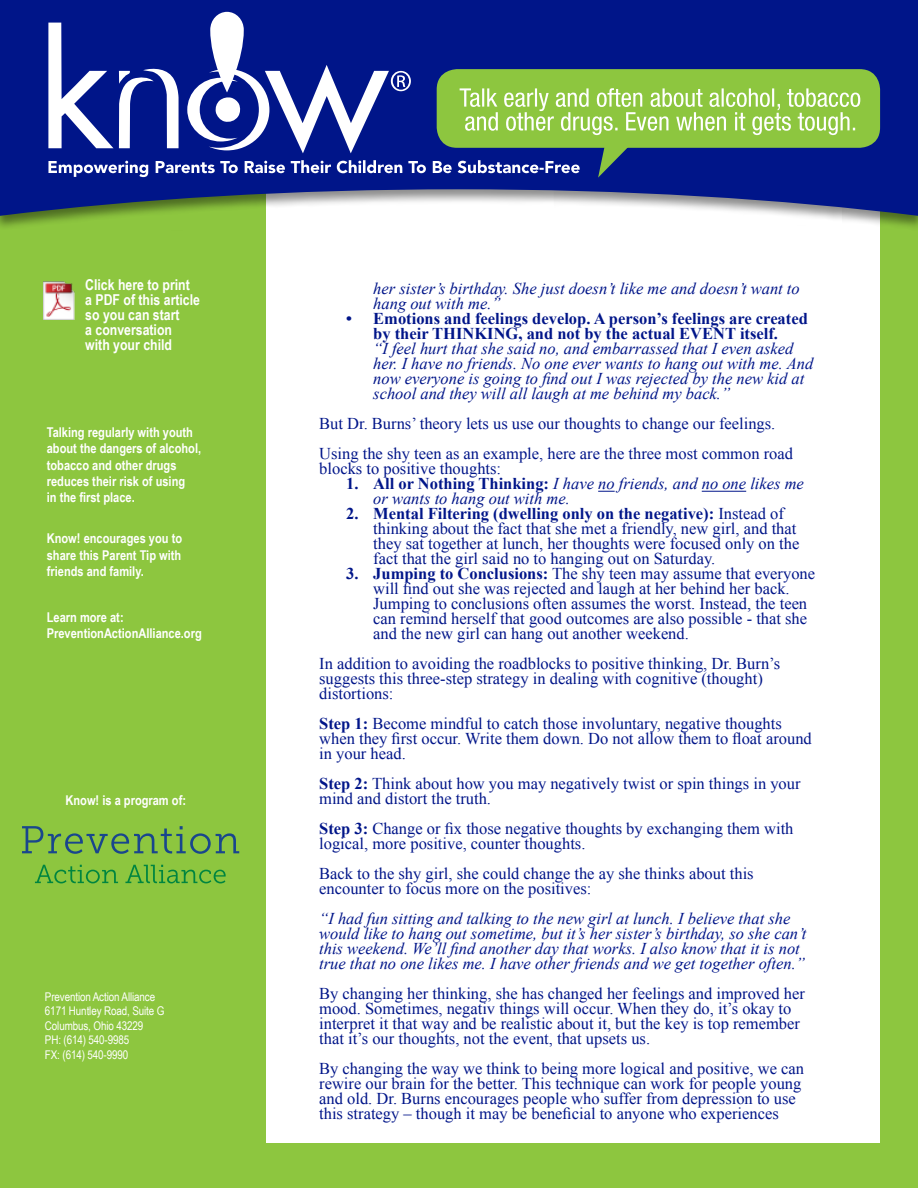
<style>
.page{position:relative;width:918px;height:1188px;background:#fff}
.page>*{position:absolute;margin:0;border:0;box-sizing:border-box;transform-origin:0 0}
.t1{font:16.5px/15px "Times New Roman";color:#001589}
.t2{font:italic 16.5px/15px "Times New Roman";color:#001589}
.t3{font:700 16.5px/15px "Times New Roman";color:#001589;text-align:center}
.t4{font:700 15px/15px "Arial Narrow";color:#fff}
.t5{font:700 13.5px/16.2px "Arial Narrow";color:#fff}
.t6{font:12px/14.4px "Arial Narrow";letter-spacing:-.01em;color:#fff}
.s1{font-weight:700;font-style:normal}
.s2{font-weight:700}
</style>
<div class="page">
<div style="left:258px;top:116px;width:660px;height:1072px;background:#8dc63f"></div>
<div style="left:266px;top:153px;width:614px;height:990px;background:#fff"></div>
<div style="left:0;top:116px;width:262px;height:1072px;background:#8dc63f"></div>
<div style="left:0;top:0;width:918px;height:231px;background:#000;opacity:.45"></div>
<svg style="left:0;top:0;width:918px;height:216px;fill:#001589"></svg>
<div style="left:437px;top:69px;width:443px;height:79px;background:#8dc63f;border-radius:20px"></div>
<svg style="left:48px;top:12px;width:812px;height:166px"></svg>
<svg style="left:598px;top:491px;width:17px;height:1px"></svg>
<hr style="left:702px;top:491px;width:44px;height:1px;background:#001589">
<svg style="left:22px;top:826px;width:217px;height:28px"></svg>
<svg style="left:35px;top:865px;width:83px;height:18px"></svg>
<svg style="left:125px;top:865px;width:101px;height:18px"></svg>
<img style="left:44px;top:281px;width:31px;height:39px">
<p class="t4" style="left:85px;top:277px;width:116px">Click here to print a PDF of this article so you can start<br>a conversation with your child</p>
<p class="t5" style="left:47px;top:424px;width:156px">Talking regularly with youth about the dangers of alcohol, tobacco and other drugs reduces their risk of using<br>in the first place.</p>
<p class="t5" style="left:47px;top:530px;width:137px;text-align:justify">Know! encourages you to share this Parent Tip with friends and family.</p>
<p class="t5" style="left:47px;top:608px;width:157px">Learn more at:<br>PreventionActionAlliance.org</p>
<p class="t5" style="left:65px;top:791px;width:122px">Know! is a program of:</p>
<p class="t6" style="left:45px;top:989px;width:121px">Prevention Action Alliance<br>6171 Huntley Road, Suite G<br>Columbus, Ohio 43229<br>PH: (614) 540-9985<br>FX: (614) 540-9990</p>
<p class="t2" style="left:373px;top:281px;width:428px">her sister’s birthday. She just doesn’t like me and doesn’t want to hang out with me.”</p>
<p class="t3" style="left:346px;top:311px;width:463px">• Emotions and feelings develop. A person’s feelings are created by their THINKING, and not by the actual EVENT itself.</p>
<p class="t2" style="left:373px;top:341px;width:442px">“I feel hurt that she said no, and embarrassed that I even asked her. I have no friends. No one ever wants to hang out with me. And now everyone is going to find out I was rejected by the new kid at school and they will all laugh at me behind my back.”</p>
<p class="t1" style="left:319px;top:409px;width:475px;line-height:30px">But Dr. Burns’ theory lets us use our thoughts to change our feelings.<br>Using the shy teen as an example, here are the three most common road</p>
<p class="t1" style="left:319px;top:461px;width:183px">blocks to positive thoughts:</p>
<p class="t2" style="left:373px;top:476px;width:432px;text-indent:-27px"><span class="s1">1. All or Nothing Thinking:</span> I have no friends, and no one likes me or wants to hang out with me.</p>
<p class="t1" style="left:373px;top:506px;width:428px;text-indent:-27px"><span class="s2">2. Mental Filtering (dwelling only on the negative):</span> Instead of thinking about the fact that she met a friendly, new girl, and that they sat together at lunch, her thoughts were focused only on the fact that the girl said no to hanging out on Saturday.</p>
<p class="t1" style="left:373px;top:566px;width:443px;text-indent:-27px"><span class="s2">3. Jumping to Conclusions:</span> The shy teen may assume that everyone will find out she was rejected and laugh at her behind her back.<br>Jumping to conclusions often assumes the worst. Instead, the teen can remind herself that good outcomes are also possible - that she and the new girl can hang out another weekend.</p>
<p class="t1" style="left:319px;top:656px;width:463px">In addition to avoiding the roadblocks to positive thinking, Dr. Burn’s suggests this three-step strategy in dealing with cognitive (thought) distortions:</p>
<p class="t1" style="left:319px;top:716px;width:494px"><span class="s2">Step 1:</span> Become mindful to catch those involuntary, negative thoughts when they first occur. Write them down. Do not allow them to float around in your head.</p>
<p class="t1" style="left:319px;top:776px;width:483px"><span class="s2">Step 2:</span> Think about how you may negatively twist or spin things in your mind and distort the truth.</p>
<p class="t1" style="left:319px;top:821px;width:476px"><span class="s2">Step 3:</span> Change or fix those negative thoughts by exchanging them with logical, more positive, counter thoughts.</p>
<p class="t1" style="left:319px;top:866px;width:436px">Back to the shy girl, she could change the ay she thinks about this encounter to focus more on the positives:</p>
<p class="t2" style="left:319px;top:911px;width:489px">“I had fun sitting and talking to the new girl at lunch. I believe that she would like to hang out sometime, but it’s her sister’s birthday, so she can’t this weekend. We’ll find another day that works. I also know that it is not true that no one likes me. I have other friends and we get together often.”</p>
<p class="t1" style="left:319px;top:986px;width:487px">By changing her thinking, she has changed her feelings and improved her mood. Sometimes, negativ things will occur. When they do, it’s okay to interpret it that way and be realistic about it, but the key is top remember that it’s our thoughts, not the event, that upsets us.</p>
<p class="t1" style="left:319px;top:1061px;width:486px">By changing the way we think to being more logical and positive, we can rewire our brain for the better. This technique can work for people young and old. Dr. Burns encourages people who suffer from depression to use this strategy – though it may be beneficial to anyone who experiences</p>
</div>
